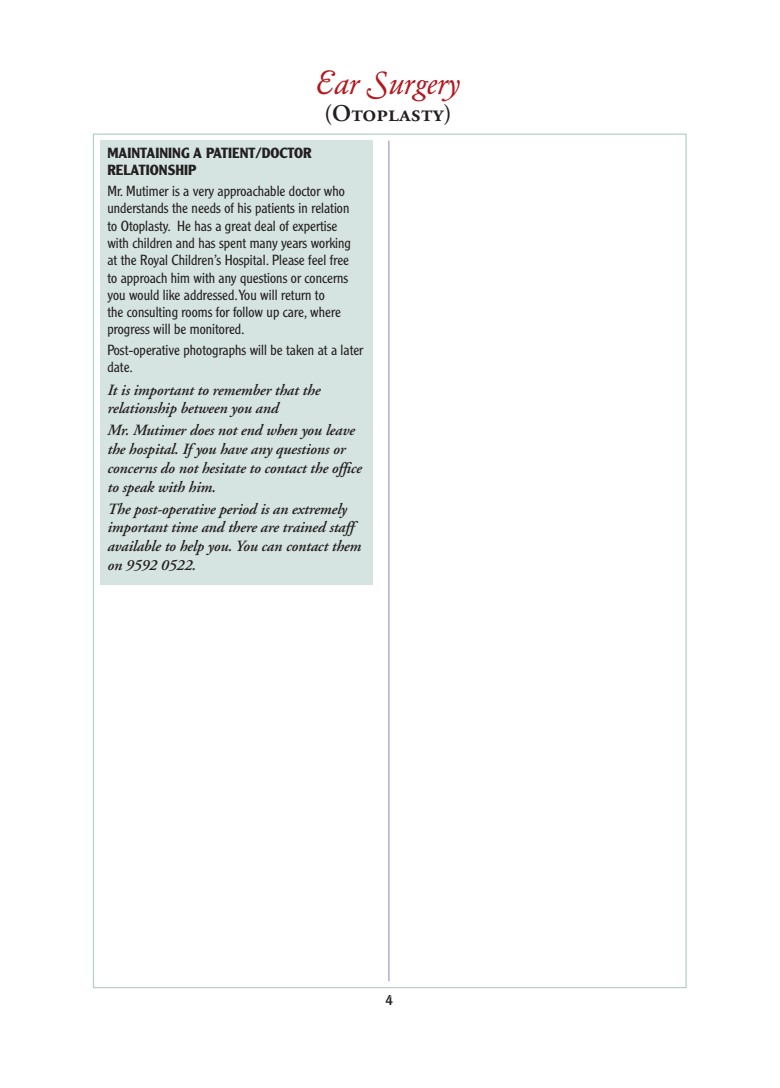
<style>
.page{position:relative;width:780px;height:1088px;background:#fff}
.page>*{position:absolute;margin:0;border:0;box-sizing:border-box;transform-origin:0 0}
.t1{font:italic 31.25px "Garamond BE Swash";color:#b4181e}
.t2{font:24px "Adobe Garamond Semibold SC";color:#231f20}
.t3{font:italic 600 15.62px/18.8px "Adobe Garamond";letter-spacing:-.01em;color:#231f20}
.t4{font:300 14.38px/17.2px "Clearface Gothic LH";color:#231f20}
.t5{font:700 14.38px/17.2px "Clearface Gothic LH";color:#231f20}
.t6{font:14.38px "Clearface Gothic LH";color:#231f20}
</style>
<div class="page">
<hr style="left:388px;top:141px;width:2px;height:840px;background:#9b9bc5">
<div style="left:101px;top:141px;width:272px;height:444px;background:#d6e4e1"></div>
<h1 class="t1" style="left:316px;top:71px;width:146px">Ear Surgery</h1>
<h2 class="t2" style="left:324px;top:104px;width:129px">(Otoplasty)</h2>
<p class="t5" style="left:107px;top:146px;width:206px">MAINTAINING A PATIENT/DOCTOR<br>RELATIONSHIP</p>
<p class="t4" style="left:107px;top:184px;width:245px">Mr. Mutimer is a very approachable doctor who understands the needs of his patients in relation to Otoplasty. He has a great deal of expertise with children and has spent many years working at the Royal Children’s Hospital. Please feel free to approach him with any questions or concerns you would like addressed. You will return to<br>the consulting rooms for follow up care, where progress will be monitored.</p>
<p class="t4" style="left:107px;top:343px;width:257px">Post-operative photographs will be taken at a later date.</p>
<p class="t3" style="left:107px;top:382px;width:215px">It is important to remember that the relationship between you and</p>
<p class="t3" style="left:107px;top:422px;width:256px">Mr. Mutimer does not end when you leave the hospital. If you have any questions or concerns do not hesitate to contact the office to speak with him.</p>
<p class="t3" style="left:107px;top:501px;width:255px">The post-operative period is an extremely important time and there are trained staff available to help you. You can contact them on 9592 0522.</p>
<p class="t6" style="left:386px;top:994px;width:9px">4</p>
</div>
